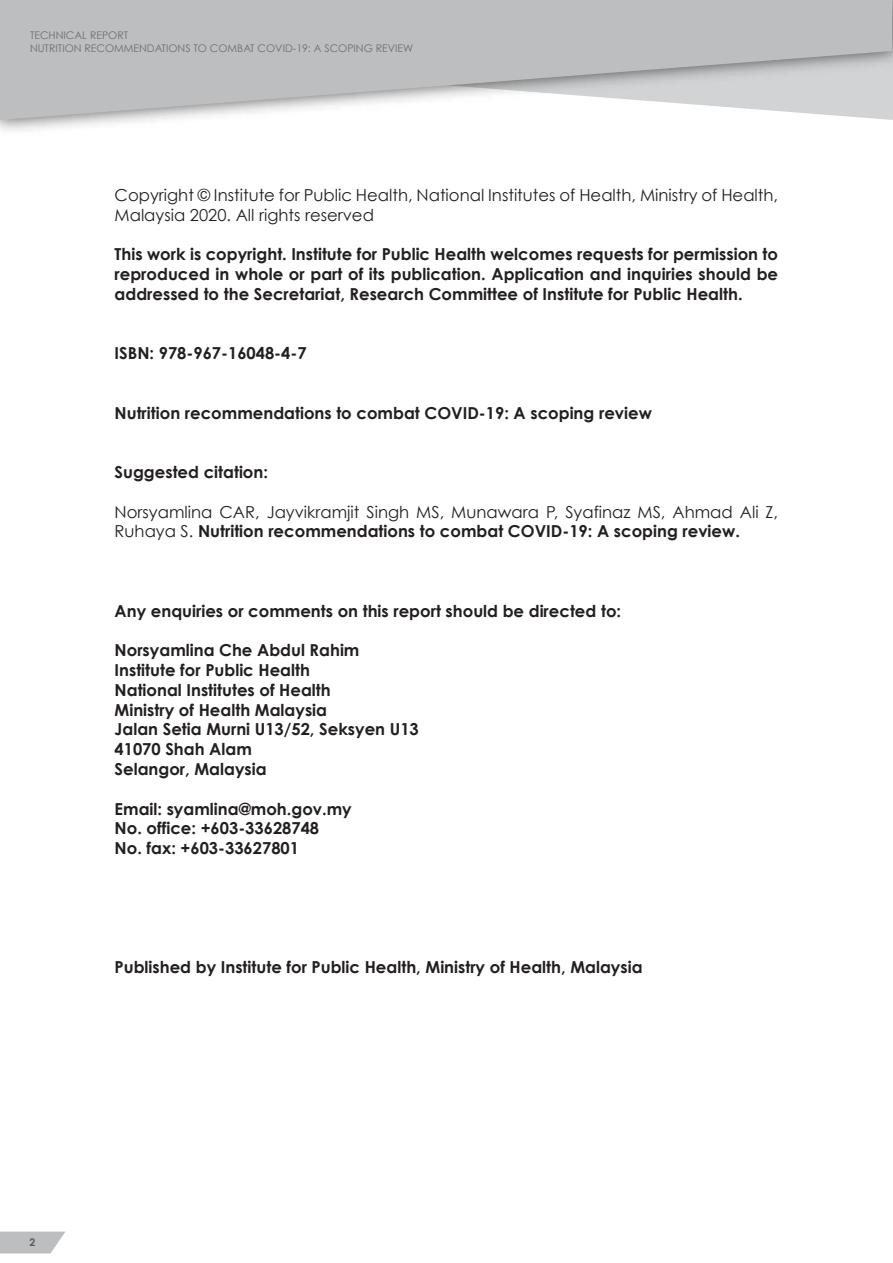
<style>
.page{position:relative;width:893px;height:1263px;background:#fff}
.page>*{position:absolute;margin:0;border:0;box-sizing:border-box;transform-origin:0 0}
.t1{font:700 16.5px/19.8px "Century Gothic";color:#231f20}
.t2{font:16.5px/19.8px "Century Gothic";color:#231f20}
.t3{font:10.5px/12.6px "Century Gothic";color:#6d6e71}
.t4{font:700 10.5px "Century Gothic";color:#58595b}
.s1{font-weight:700}
</style>
<div class="page">
<svg style="left:0;top:0;width:892px;height:120px;background:#c4c6c8"></svg>
<svg style="left:0;top:1231px;width:65px;height:22px"></svg>
<p class="t3" style="left:30px;top:29px;width:385px">TECHNICAL REPORT<br>NUTRITION RECOMMENDATIONS TO COMBAT COVID-19: A SCOPING REVIEW</p>
<p class="t2" style="left:115px;top:185px;width:665px">Copyright © Institute for Public Health, National Institutes of Health, Ministry of Health,<br>Malaysia 2020. All rights reserved</p>
<p class="t1" style="left:115px;top:244px;width:665px;text-align:justify">This work is copyright. Institute for Public Health welcomes requests for permission to reproduced in whole or part of its publication. Application and inquiries should be addressed to the Secretariat, Research Committee of Institute for Public Health.</p>
<p class="t1" style="left:115px;top:343px;width:194px">ISBN: 978-967-16048-4-7</p>
<p class="t1" style="left:115px;top:402px;width:539px">Nutrition recommendations to combat COVID-19: A scoping review</p>
<p class="t1" style="left:115px;top:462px;width:155px">Suggested citation:</p>
<p class="t2" style="left:115px;top:501px;width:665px">Norsyamlina CAR, Jayvikramjit Singh MS, Munawara P, Syafinaz MS, Ahmad Ali Z,<br>Ruhaya S. <span class="s1">Nutrition recommendations to combat COVID-19: A scoping review.</span></p>
<p class="t1" style="left:115px;top:600px;width:508px">Any enquiries or comments on this report should be directed to:</p>
<p class="t1" style="left:115px;top:640px;width:306px">Norsyamlina Che Abdul Rahim<br>Institute for Public Health<br>National Institutes of Health<br>Ministry of Health Malaysia<br>Jalan Setia Murni U13/52, Seksyen U13<br>41070 Shah Alam<br>Selangor, Malaysia</p>
<p class="t1" style="left:115px;top:798px;width:239px">Email: syamlina@moh.gov.my<br>No. office: +603-33628748<br>No. fax: +603-33627801</p>
<p class="t1" style="left:115px;top:957px;width:530px">Published by Institute for Public Health, Ministry of Health, Malaysia</p>
<p class="t4" style="left:30px;top:1235px;width:7px">2</p>
</div>
